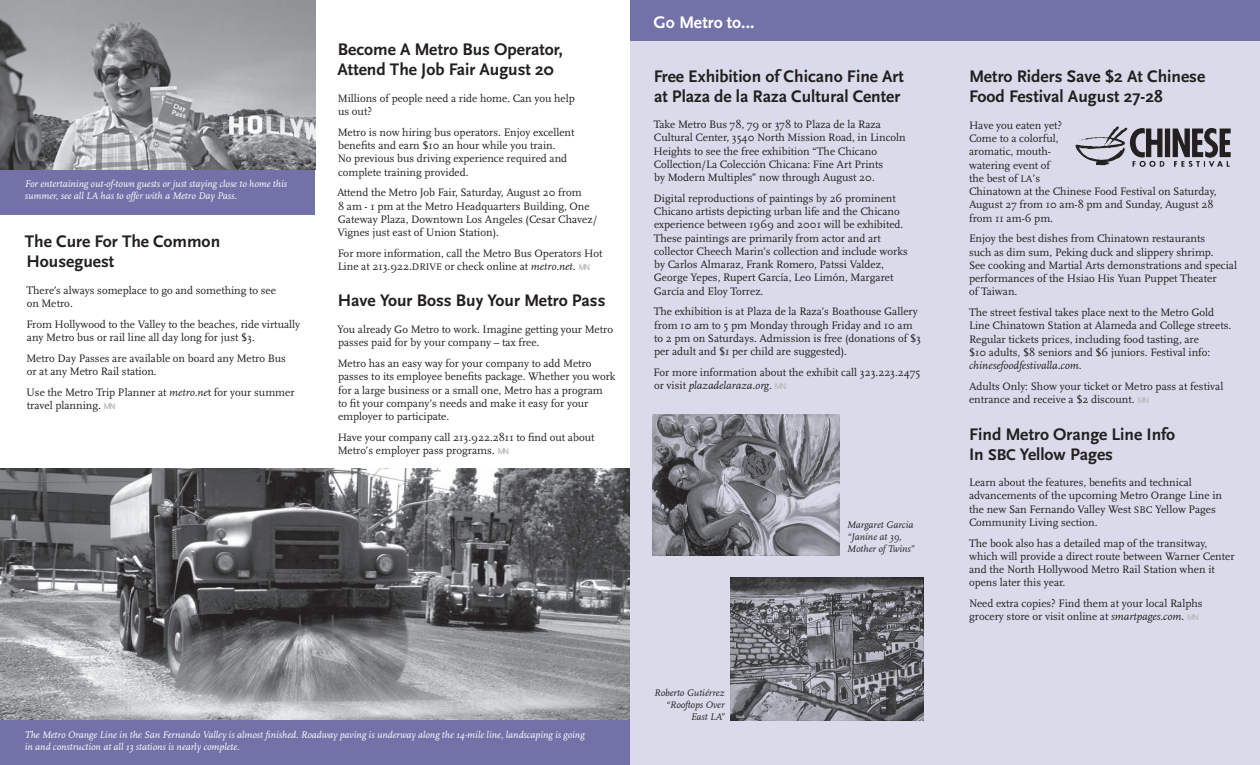
<style>
.page{position:relative;width:1260px;height:765px;background:#fff}
.page>*{position:absolute;margin:0;border:0;box-sizing:border-box;transform-origin:0 0}
.t1{font:700 17.5px/20px "Scala Sans";color:#231f20}
.t2{font:700 17.5px/20px "Scala Sans LF";color:#231f20}
.t3{font:700 17.5px "Scala Sans";color:#fff}
.Serif_Body_Copy{font:11.25px/13.2px "Scala";color:#231f20}
.t4{font:italic 10px/12px "Scala";color:#fff}
.t5{font:italic 10px/12px "Scala";color:#231f20}
.s1{font-style:italic}
.s2{font-family:"Scala Sans";font-weight:700;font-size:8.75px;color:#bcbdc0}
.s3{font-size:10px}
.s4{font-size:16.25px}
</style>
<div class="page">
<img style="left:0;top:468px;width:630px;height:252px">
<div style="left:630px;top:34px;width:630px;height:731px;background:#dadaea"></div>
<div style="left:630px;top:0;width:630px;height:41px;background:#7372a8"></div>
<div style="left:0;top:170px;width:315px;height:44px;background:#7372a8"></div>
<img style="left:0;top:0;width:315px;height:170px">
<div style="left:0;top:720px;width:630px;height:45px;background:#7372a8"></div>
<img style="left:652px;top:414px;width:188px;height:141px">
<img style="left:730px;top:577px;width:193px;height:144px">
<svg style="left:1075px;top:126px;width:155px;height:41px"></svg>
<img style="left:1079px;top:142px;width:46px;height:18px">
<p class="t4" style="left:25px;top:179px;width:264px">For entertaining out-of-town guests or just staying close to home this summer, see all LA has to offer with a Metro Day Pass.</p>
<p class="t1" style="left:25px;top:232px;width:197px">The Cure For The Common<br>Houseguest</p>
<p class="Serif_Body_Copy" style="left:26px;top:284px;width:251px">There’s always someplace to go and something to see on Metro.</p>
<p class="Serif_Body_Copy" style="left:26px;top:318px;width:275px">From Hollywood to the Valley to the beaches, ride virtually any Metro bus or rail line all day long for just $3.</p>
<p class="Serif_Body_Copy" style="left:26px;top:352px;width:261px">Metro Day Passes are available on board any Metro Bus or at any Metro Rail station.</p>
<p class="Serif_Body_Copy" style="left:26px;top:386px;width:270px">Use the Metro Trip Planner at <span class="s1">metro.ne</span>t for your summer travel planning. <span class="s2">MN</span></p>
<p class="t1" style="left:337px;top:40px;width:227px">Become A Metro Bus Operator,<br>Attend The Job Fair August 20</p>
<p class="Serif_Body_Copy" style="left:338px;top:92px;width:238px">Millions of people need a ride home. Can you help us out?</p>
<p class="Serif_Body_Copy" style="left:338px;top:126px;width:238px">Metro is now hiring bus operators. Enjoy excellent benefits and earn $10 an hour while you train.<br>No previous bus driving experience required and complete training provided.</p>
<p class="Serif_Body_Copy" style="left:337px;top:186px;width:262px">Attend the Metro Job Fair, Saturday, August 20 from<br>8 am - 1 pm at the Metro Headquarters Building, One Gateway Plaza, Downtown Los Angeles (Cesar Chavez/ Vignes just east of Union Station).</p>
<p class="Serif_Body_Copy" style="left:338px;top:247px;width:266px">For more information, call the Metro Bus Operators Hot<br>Line at 213.922.<span class="s3">DRIVE</span> or check online at <span class="s1">metro.net.</span> <span class="s2">MN</span></p>
<p class="t1" style="left:338px;top:291px;width:269px">Have Your Boss Buy Your Metro Pass</p>
<p class="Serif_Body_Copy" style="left:337px;top:323px;width:277px">You already Go Metro to work. Imagine getting your Metro passes paid for by your company – tax free.</p>
<p class="Serif_Body_Copy" style="left:338px;top:357px;width:279px">Metro has an easy way for your company to add Metro passes to its employee benefits package. Whether you work for a large business or a small one, Metro has a program<br>to fit your company’s needs and make it easy for your employer to participate.</p>
<p class="Serif_Body_Copy" style="left:338px;top:431px;width:258px">Have your company call 213.922.2811 to find out about<br>Metro’s employer pass programs. <span class="s2">MN</span></p>
<p class="t3" style="left:653px;top:13px;width:102px">Go Metro to...</p>
<p class="t2" style="left:653px;top:66px;width:252px">Free Exhibition of Chicano Fine Art at Plaza de la Raza Cultural Center</p>
<p class="Serif_Body_Copy" style="left:653px;top:118px;width:254px">Take Metro Bus 78, 79 or 378 to Plaza de la Raza Cultural Center, 3540 North Mission Road, in Lincoln Heights to see the free exhibition “The Chicano Collection/La Colección Chicana: Fine Art Prints<br>by Modern Multiples” now through August 20.</p>
<p class="Serif_Body_Copy" style="left:653px;top:192px;width:256px">Digital reproductions of paintings by 26 prominent Chicano artists depicting urban life and the Chicano experience between 1969 and 2001 will be exhibited.<br>These paintings are primarily from actor and art collector Cheech Marin’s collection and include works by Carlos Almaraz, Frank Romero, Patssi Valdez, George Yepes, Rupert García, Leo Limón, Margaret García and Eloy Torrez.</p>
<p class="Serif_Body_Copy" style="left:654px;top:305px;width:269px">The exhibition is at Plaza de la Raza’s Boathouse Gallery from 10 am to 5 pm Monday through Friday and 10 am to 2 pm on Saturdays. Admission is free (donations of $3 per adult and $1 per child are suggested).</p>
<p class="Serif_Body_Copy" style="left:653px;top:366px;width:268px">For more information about the exhibit call 323.223.2475 or visit <span class="s1">plazadelaraza.org.</span> <span class="s2">MN</span></p>
<p class="t5" style="left:847px;top:519px;width:69px">Margaret Garcia “Janine at 39,<br>Mother of Twins”</p>
<p class="t4" style="left:25px;top:729px;width:561px">The Metro Orange Line in the San Fernando Valley is almost finished. Roadway paving is underway along the 14-mile line, landscaping is going in and construction at all 13 stations is nearly complete.</p>
<p class="t5" style="left:654px;top:687px;width:72px;text-align:right">Roberto Gutiérrez “Rooftops Over<br>East LA”</p>
<p class="t1" style="left:969px;top:67px;width:238px">Metro Riders Save $2 At Chinese<br>Food Festival August 27-28</p>
<p class="Serif_Body_Copy" style="left:969px;top:119px;width:249px">Have you eaten yet?<br>Come to a colorful,<br>aromatic, mouth-<br>watering event of<br>the best of <span class="s3">LA</span>’s<br>Chinatown at the Chinese Food Festival on Saturday,<br>August 27 from 10 am-8 pm and Sunday, August 28 from 11 am-6 pm.</p>
<p class="Serif_Body_Copy" style="left:969px;top:232px;width:269px">Enjoy the best dishes from Chinatown restaurants<br>such as dim sum, Peking duck and slippery shrimp.<br>See cooking and Martial Arts demonstrations and special performances of the Hsiao His Yuan Puppet Theater<br>of Taiwan.</p>
<p class="Serif_Body_Copy" style="left:969px;top:306px;width:264px">The street festival takes place next to the Metro Gold Line Chinatown Station at Alameda and College streets.<br>Regular tickets prices, including food tasting, are<br>$10 adults, $8 seniors and $6 juniors. Festival info: <span class="s1">chinesefoodfestivalla.com.</span></p>
<p class="Serif_Body_Copy" style="left:969px;top:380px;width:256px">Adults Only: Show your ticket or Metro pass at festival entrance and receive a $2 discount. <span class="s2">MN</span></p>
<p class="t1" style="left:969px;top:424px;width:208px">Find Metro Orange Line Info<br>In <span class="s4">SBC</span> Yellow Pages</p>
<p class="Serif_Body_Copy" style="left:969px;top:476px;width:254px">Learn about the features, benefits and technical advancements of the upcoming Metro Orange Line in the new San Fernando Valley West <span class="s3">SBC</span> Yellow Pages Community Living section.</p>
<p class="Serif_Body_Copy" style="left:969px;top:536px;width:267px">The book also has a detailed map of the transitway, which will provide a direct route between Warner Center and the North Hollywood Metro Rail Station when it opens later this year.</p>
<p class="Serif_Body_Copy" style="left:969px;top:597px;width:235px">Need extra copies? Find them at your local Ralphs grocery store or visit online at <span class="s1">smartpages.com</span>. <span class="s2">MN</span></p>
</div>
